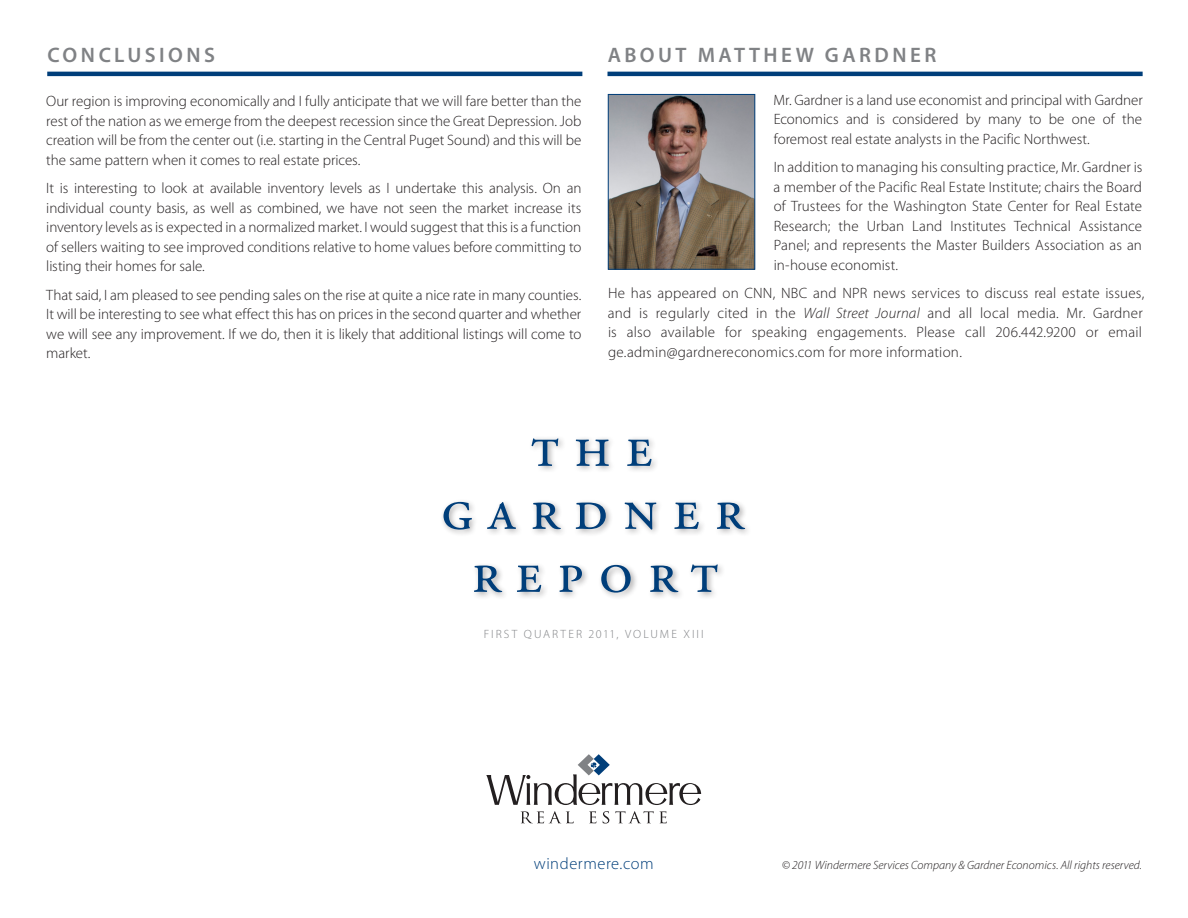
<style>
.page{position:relative;width:1188px;height:918px;background:#fff}
.page>*{position:absolute;margin:0;border:0;box-sizing:border-box;transform-origin:0 0}
.t1{font:60px/63px "Adobe Garamond Pro";letter-spacing:.25em;color:#003e7a;text-align:center}
.t2{font:600 21px "Myriad Pro";letter-spacing:.165em;color:#808285}
.body_copy_w_indent{font:300 16.5px "Myriad Pro";letter-spacing:.035em;color:#003e7a}
.body_copy_w_indent-2{font:300 15px/19.5px "Myriad Pro";letter-spacing:.005em;color:#231f20;text-align:justify}
.body_copy_w_indent-3{font:italic 300 12px "Myriad Pro";letter-spacing:.005em;color:#231f20}
.t3{font:300 12px "Myriad Pro";letter-spacing:.17em;color:#808285}
.s1{font-style:italic}
</style>
<div class="page">
<img style="left:610px;top:96px;width:143px;height:172px">
<div style="left:608px;top:94px;width:147px;height:176px;border:1px solid #003e7a"></div>
<hr style="left:47px;top:72px;width:535px;height:4px;background:#003e7a">
<hr style="left:608px;top:72px;width:535px;height:4px;background:#003e7a">
<svg style="left:486px;top:754px;width:215px;height:51px"></svg>
<svg style="left:521px;top:811px;width:53px;height:12px"></svg>
<svg style="left:589px;top:811px;width:7px;height:12px"></svg>
<svg style="left:603px;top:811px;width:6px;height:12px"></svg>
<svg style="left:615px;top:811px;width:52px;height:12px"></svg>
<div style="left:439px;top:435px;width:314px;height:166px;background:#231f20;opacity:.4"></div>
<p class="t2" style="left:47px;top:42px;width:169px">CONCLUSIONS</p>
<p class="t2" style="left:608px;top:42px;width:330px">ABOUT MATTHEW GARDNER</p>
<p class="body_copy_w_indent-2" style="left:46px;top:92px;width:537px">Our region is improving economically and I fully anticipate that we will fare better than the rest of the nation as we emerge from the deepest recession since the Great Depression. Job creation will be from the center out (i.e. starting in the Central Puget Sound) and this will be the same pattern when it comes to real estate prices.</p>
<p class="body_copy_w_indent-2" style="left:46px;top:179px;width:537px">It is interesting to look at available inventory levels as I undertake this analysis. On an individual county basis, as well as combined, we have not seen the market increase its inventory levels as is expected in a normalized market. I would suggest that this is a function of sellers waiting to see improved conditions relative to home values before committing to listing their homes for sale.</p>
<p class="body_copy_w_indent-2" style="left:46px;top:285px;width:537px">That said, I am pleased to see pending sales on the rise at quite a nice rate in many counties.<br>It will be interesting to see what effect this has on prices in the second quarter and whether we will see any improvement. If we do, then it is likely that additional listings will come to market.</p>
<p class="body_copy_w_indent-2" style="left:774px;top:90px;width:371px">Mr. Gardner is a land use economist and principal with Gardner Economics and is considered by many to be one of the foremost real estate analysts in the Pacific Northwest.</p>
<p class="body_copy_w_indent-2" style="left:774px;top:158px;width:370px">In addition to managing his consulting practice, Mr. Gardner is a member of the Pacific Real Estate Institute; chairs the Board of Trustees for the Washington State Center for Real Estate Research; the Urban Land Institutes Technical Assistance Panel; and represents the Master Builders Association as an in-house economist.</p>
<p class="body_copy_w_indent-2" style="left:608px;top:284px;width:538px;text-align:left">He has appeared on CNN, NBC and NPR news services to discuss real estate issues, and is regularly cited in the <span class="s1">Wall Street Journal</span> and all local media. Mr. Gardner is also available for speaking engagements. Please call 206.442.9200 or email ge.admin@gardnereconomics.com for more information.</p>
<p class="t1" style="left:441px;top:417px;width:304px">the gardner report</p>
<p class="t3" style="left:484px;top:627px;width:222px">FIRST QUARTER 2011, VOLUME XIII</p>
<p class="body_copy_w_indent" style="left:534px;top:854px;width:121px">windermere.com</p>
<p class="body_copy_w_indent-3" style="left:782px;top:858px;width:362px">© 2011 Windermere Services Company &amp; Gardner Economics. All rights reserved.</p>
</div>
